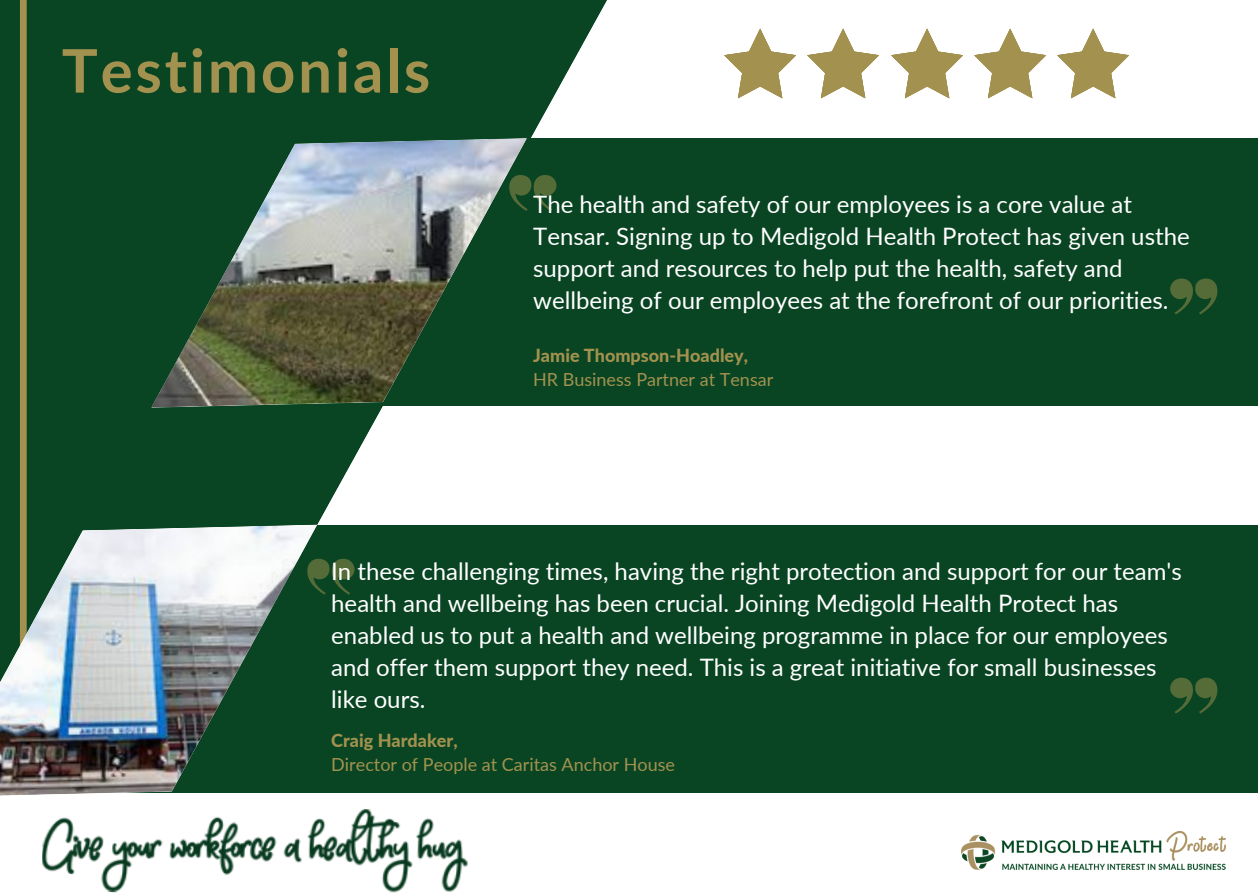
<style>
.page{position:relative;width:1258px;height:894px;background:#fff}
.page>*{position:absolute;margin:0;border:0;box-sizing:border-box;transform-origin:0 0}
.t1{font:700 60px "Lato";letter-spacing:.045em;color:#a3924f}
.t2{font:24px/32.1px "Lato";color:#fff}
.t3{font:18px "Lato";color:#a3924f}
.t4{font:800 18px "Lato";color:#a3924f}
</style>
<div class="page">
<div style="left:27px;top:138px;width:1231px;height:268px;background:#094523"></div>
<svg style="left:0;top:0;width:607px;height:524px;fill:#094523"></svg>
<img style="left:962px;top:831px;width:263px;height:38px">
<svg style="left:145px;top:138px;width:388px;height:269px"></svg>
<img style="left:151px;top:138px;width:376px;height:269px">
<div style="left:71px;top:524px;width:1187px;height:268px;background:#094523"></div>
<div style="left:20px;top:0;width:7px;height:791px;background:#a3924f"></div>
<img style="left:0;top:524px;width:317px;height:272px">
<svg style="left:724px;top:29px;width:72px;height:69px"></svg>
<svg style="left:807px;top:29px;width:72px;height:69px"></svg>
<svg style="left:891px;top:29px;width:72px;height:69px"></svg>
<svg style="left:974px;top:29px;width:72px;height:69px"></svg>
<svg style="left:1057px;top:29px;width:72px;height:69px"></svg>
<svg style="left:308px;top:558px;width:47px;height:36px"></svg>
<svg style="left:1170px;top:677px;width:47px;height:36px"></svg>
<svg style="left:510px;top:175px;width:46px;height:36px"></svg>
<svg style="left:1170px;top:278px;width:47px;height:36px"></svg>
<img style="left:42px;top:809px;width:426px;height:84px">
<h1 class="t1" style="left:62px;top:33px;width:370px">Testimonials</h1>
<p class="t2" style="left:533px;top:187px;width:658px">The health and safety of our employees is a core value at Tensar. Signing up to Medigold Health Protect has given usthe support and resources to help put the health, safety and wellbeing of our employees at the forefront of our priorities.</p>
<p class="t4" style="left:533px;top:344px;width:216px">Jamie Thompson-Hoadley,</p>
<p class="t3" style="left:533px;top:368px;width:242px">HR Business Partner at Tensar</p>
<p class="t2" style="left:331px;top:554px;width:852px">In these challenging times, having the right protection and support for our team's health and wellbeing has been crucial. Joining Medigold Health Protect has enabled us to put a health and wellbeing programme in place for our employees and offer them support they need. This is a great initiative for small businesses like ours.</p>
<p class="t4" style="left:331px;top:728px;width:128px">Craig Hardaker,</p>
<p class="t3" style="left:331px;top:752px;width:345px">Director of People at Caritas Anchor House</p>
</div>
